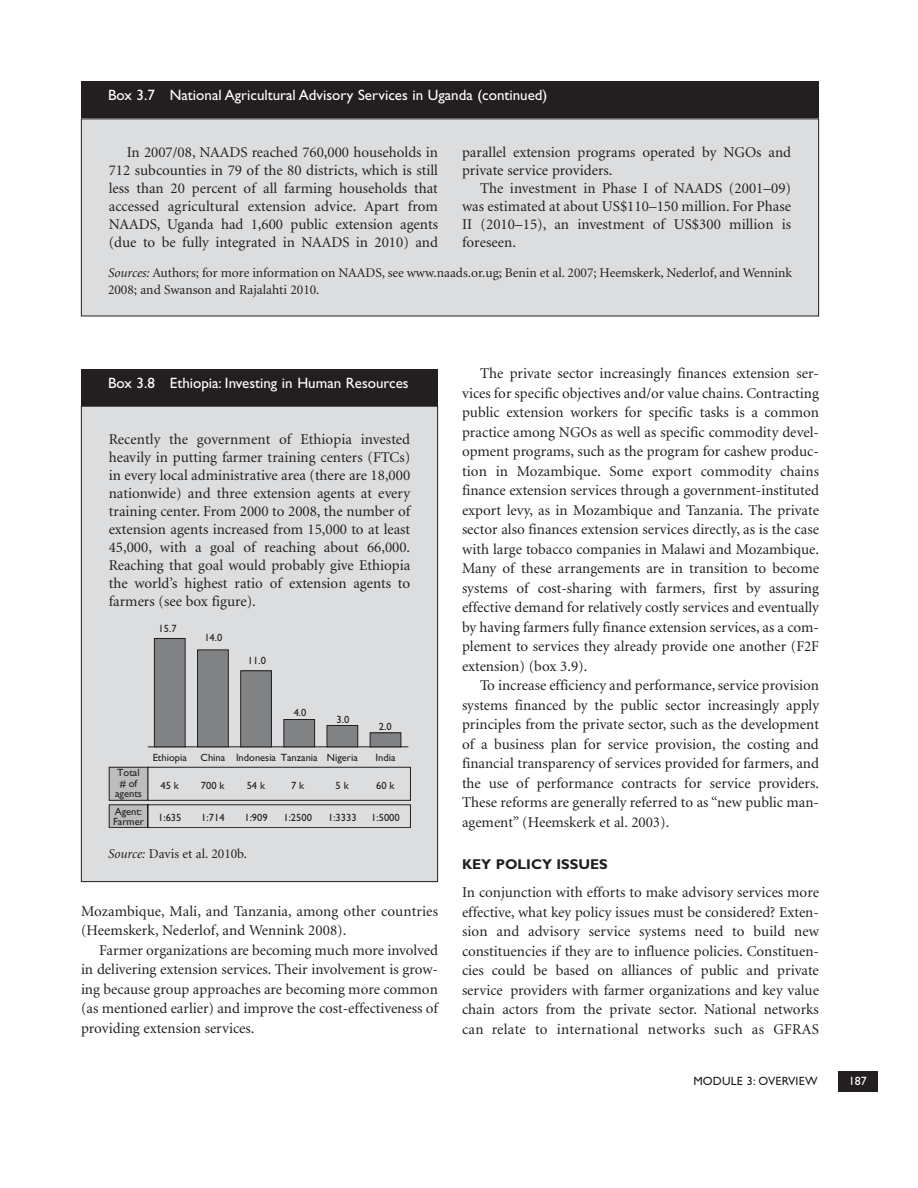
<style>
.page{position:relative;width:918px;height:1188px;background:#fff}
.page>*{position:absolute;margin:0;border:0;box-sizing:border-box;transform-origin:0 0}
.t1{font:15px/18px "Minion";color:#231f20;text-align:justify}
.t2{font:15px "Gill Sans";color:#fff}
.t3{font:700 14.25px "Gill Sans";color:#231f20}
.t4{font:13.5px/16.5px "Minion";color:#231f20}
.t5{font:12px "Gill Sans";letter-spacing:.015em;color:#231f20}
.t6{font:12px "Gill Sans";color:#fff}
.t7{font:10.5px/10.4px "Gill Sans";color:#231f20;text-align:center}
.s1{font-style:italic}
</style>
<div class="page">
<div style="left:838px;top:1071px;width:40px;height:20px;background:#231f20"></div>
<div style="left:81px;top:81px;width:738px;height:37px;background:#231f20"></div>
<div style="left:81px;top:119px;width:738px;height:197px;background:#dcddde"></div>
<div style="left:81px;top:369px;width:357px;height:37px;background:#231f20"></div>
<div style="left:81px;top:406px;width:357px;height:476px;background:#dcddde"></div>
<div style="left:154px;top:638px;width:31px;height:109px;background:#808284"></div>
<div style="left:154px;top:638px;width:32px;height:109px;border:1px solid #231f20"></div>
<div style="left:198px;top:650px;width:30px;height:97px;background:#808284"></div>
<div style="left:197px;top:649px;width:32px;height:98px;border:1px solid #231f20"></div>
<div style="left:241px;top:671px;width:30px;height:76px;background:#808284"></div>
<div style="left:240px;top:670px;width:32px;height:77px;border:1px solid #231f20"></div>
<div style="left:284px;top:720px;width:31px;height:27px;background:#808284"></div>
<div style="left:283px;top:719px;width:32px;height:28px;border:1px solid #231f20"></div>
<div style="left:327px;top:725px;width:31px;height:22px;background:#808284"></div>
<div style="left:327px;top:725px;width:31px;height:22px;border:1px solid #231f20"></div>
<svg style="left:109px;top:732px;width:302px;height:96px"></svg>
<p class="t2" style="left:108px;top:90px;width:441px">Box 3.7 National Agricultural Advisory Services in Uganda (continued)</p>
<p class="t1" style="left:109px;top:144px;width:331px;text-indent:18px">In 2007/08, NAADS reached 760,000 households in 712 subcounties in 79 of the 80 districts, which is still less than 20 percent of all farming households that accessed agricultural extension advice. Apart from NAADS, Uganda had 1,600 public extension agents (due to be fully integrated in NAADS in 2010) and</p>
<p class="t1" style="left:462px;top:144px;width:331px">parallel extension programs operated by NGOs and</p>
<p class="t1" style="left:462px;top:162px;width:152px">private service providers.</p>
<p class="t1" style="left:480px;top:180px;width:313px">The investment in Phase I of NAADS (2001–09)</p>
<p class="t1" style="left:462px;top:198px;width:331px">was estimated at about US$110–150 million. For Phase</p>
<p class="t1" style="left:462px;top:216px;width:331px">II (2010–15), an investment of US$300 million is</p>
<p class="t1" style="left:462px;top:234px;width:56px">foreseen.</p>
<p class="t4" style="left:108px;top:266px;width:686px"><span class="s1">Sources:</span> Authors; for more information on NAADS, see www.naads.or.ug; Benin et al. 2007; Heemskerk, Nederlof, and Wennink<br>2008; and Swanson and Rajalahti 2010.</p>
<p class="t2" style="left:108px;top:378px;width:302px">Box 3.8 Ethiopia: Investing in Human Resources</p>
<p class="t1" style="left:109px;top:432px;width:303px">Recently the government of Ethiopia invested heavily in putting farmer training centers (FTCs) in every local administrative area (there are 18,000 nationwide) and three extension agents at every training center. From 2000 to 2008, the number of extension agents increased from 15,000 to at least 45,000, with a goal of reaching about 66,000.<br>Reaching that goal would probably give Ethiopia the world’s highest ratio of extension agents to farmers (see box figure).</p>
<p class="t7" style="left:159px;top:624px;width:20px">15.7</p>
<p class="t7" style="left:204px;top:634px;width:20px">14.0</p>
<p class="t7" style="left:248px;top:656px;width:20px">11.0</p>
<p class="t7" style="left:294px;top:709px;width:14px">4.0</p>
<p class="t7" style="left:337px;top:715px;width:14px">3.0</p>
<p class="t7" style="left:379px;top:722px;width:14px">2.0</p>
<p class="t7" style="left:115px;top:769px;width:28px">Total # of agents</p>
<p class="t7" style="left:113px;top:807px;width:32px;text-align:left">Agent:<br>Farmer</p>
<p class="t7" style="left:153px;top:754px;width:36px">Ethiopia</p>
<p class="t7" style="left:201px;top:754px;width:159px">China Indonesia Tanzania Nigeria</p>
<p class="t7" style="left:375px;top:754px;width:22px">India</p>
<p class="t7" style="left:201px;top:781px;width:25px">700 k</p>
<p class="t7" style="left:247px;top:781px;width:20px">54 k</p>
<p class="t7" style="left:160px;top:781px;width:20px">45 k</p>
<p class="t7" style="left:291px;top:781px;width:15px">7 k</p>
<p class="t7" style="left:336px;top:781px;width:15px">5 k</p>
<p class="t7" style="left:376px;top:781px;width:20px">60 k</p>
<p class="t7" style="left:158px;top:813px;width:25px">1:635</p>
<p class="t7" style="left:201px;top:813px;width:25px">1:714</p>
<p class="t7" style="left:244px;top:813px;width:25px">1:909</p>
<p class="t7" style="left:283px;top:813px;width:30px">1:2500</p>
<p class="t7" style="left:328px;top:813px;width:30px">1:3333</p>
<p class="t7" style="left:371px;top:813px;width:30px">1:5000</p>
<p class="t4" style="left:108px;top:847px;width:141px"><span class="s1">Source:</span> Davis et al. 2010b.</p>
<p class="t1" style="left:81px;top:903px;width:359px">Mozambique, Mali, and Tanzania, among other countries</p>
<p class="t1" style="left:81px;top:923px;width:267px">(Heemskerk, Nederlof, and Wennink 2008).</p>
<p class="t1" style="left:99px;top:942px;width:341px">Farmer organizations are becoming much more involved</p>
<p class="t1" style="left:81px;top:962px;width:359px">in delivering extension services. Their involvement is grow-</p>
<p class="t1" style="left:81px;top:981px;width:358px">ing because group approaches are becoming more common</p>
<p class="t1" style="left:81px;top:1001px;width:358px">(as mentioned earlier) and improve the cost-effectiveness of</p>
<p class="t1" style="left:81px;top:1020px;width:175px">providing extension services.</p>
<p class="t1" style="left:480px;top:366px;width:341px">The private sector increasingly finances extension ser-</p>
<p class="t1" style="left:462px;top:385px;width:358px">vices for specific objectives and/or value chains. Contracting</p>
<p class="t1" style="left:462px;top:405px;width:359px">public extension workers for specific tasks is a common</p>
<p class="t1" style="left:462px;top:424px;width:358px">practice among NGOs as well as specific commodity devel-</p>
<p class="t1" style="left:462px;top:444px;width:359px">opment programs, such as the program for cashew produc-</p>
<p class="t1" style="left:462px;top:463px;width:359px">tion in Mozambique. Some export commodity chains</p>
<p class="t1" style="left:462px;top:483px;width:359px">finance extension services through a government-instituted</p>
<p class="t1" style="left:462px;top:502px;width:358px">export levy, as in Mozambique and Tanzania. The private</p>
<p class="t1" style="left:462px;top:522px;width:359px">sector also finances extension services directly, as is the case</p>
<p class="t1" style="left:462px;top:541px;width:359px">with large tobacco companies in Malawi and Mozambique.</p>
<p class="t1" style="left:462px;top:561px;width:358px">Many of these arrangements are in transition to become</p>
<p class="t1" style="left:462px;top:580px;width:359px">systems of cost-sharing with farmers, first by assuring</p>
<p class="t1" style="left:462px;top:600px;width:359px">effective demand for relatively costly services and eventually</p>
<p class="t1" style="left:462px;top:619px;width:359px">by having farmers fully finance extension services, as a com-</p>
<p class="t1" style="left:462px;top:639px;width:359px">plement to services they already provide one another (F2F</p>
<p class="t1" style="left:462px;top:658px;width:127px">extension) (box 3.9).</p>
<p class="t1" style="left:480px;top:678px;width:340px">To increase efficiency and performance, service provision</p>
<p class="t1" style="left:462px;top:697px;width:359px">systems financed by the public sector increasingly apply</p>
<p class="t1" style="left:462px;top:717px;width:359px">principles from the private sector, such as the development</p>
<p class="t1" style="left:462px;top:736px;width:358px">of a business plan for service provision, the costing and</p>
<p class="t1" style="left:462px;top:756px;width:359px">financial transparency of services provided for farmers, and</p>
<p class="t1" style="left:462px;top:775px;width:358px">the use of performance contracts for service providers.</p>
<p class="t1" style="left:462px;top:795px;width:359px">These reforms are generally referred to as “new public man-</p>
<p class="t1" style="left:462px;top:814px;width:209px">agement” (Heemskerk et al. 2003).</p>
<p class="t3" style="left:462px;top:859px;width:147px">KEY POLICY ISSUES</p>
<p class="t1" style="left:462px;top:884px;width:359px;line-height:19.5px">In conjunction with efforts to make advisory services more effective, what key policy issues must be considered? Exten&shy;sion and advisory service systems need to build new constituencies if they are to influence policies. Constituen&shy;cies could be based on alliances of public and private service providers with farmer organizations and key value chain actors from the private sector. National networks can relate to international networks such as GFRAS</p>
<p class="t5" style="left:693px;top:1077px;width:126px">MODULE 3: OVERVIEW</p>
<p class="t6" style="left:849px;top:1077px;width:19px">187</p>
</div>
